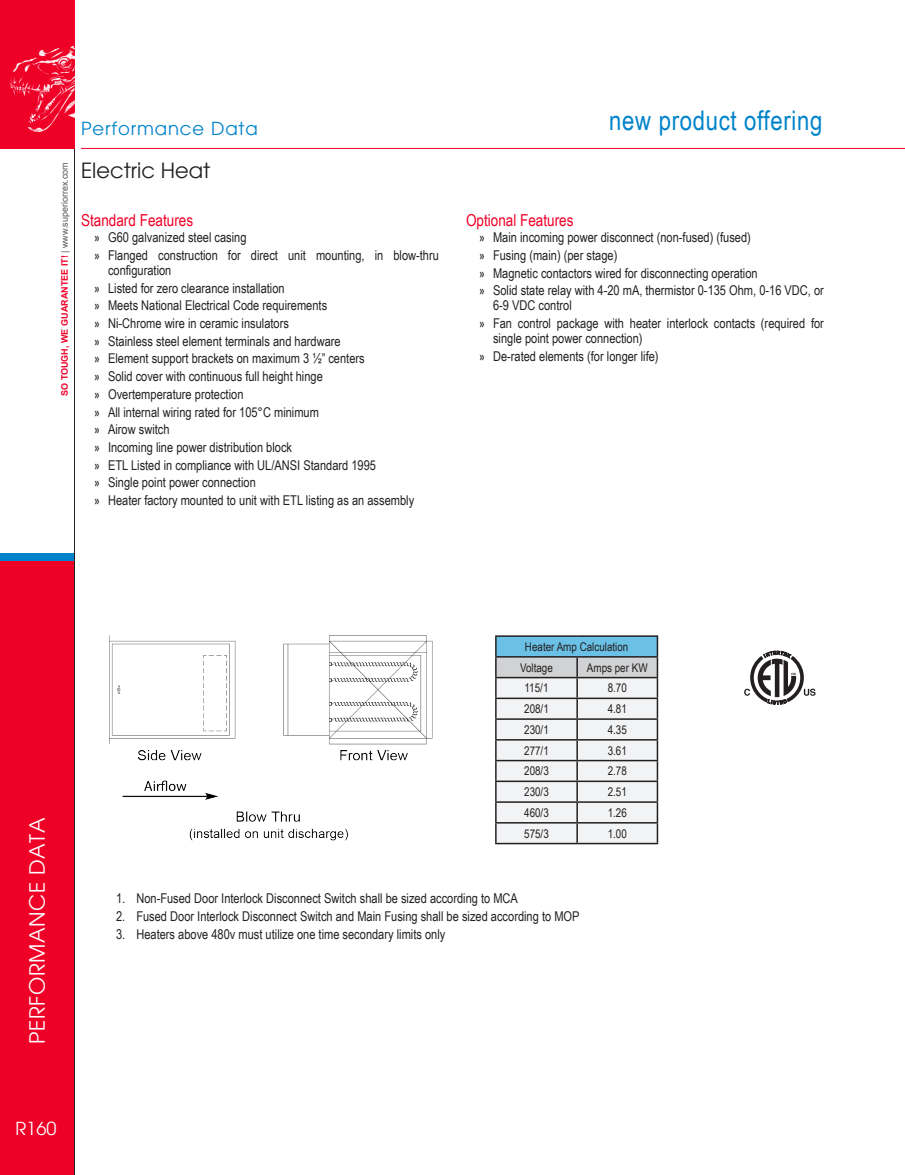
<style>
.page{position:relative;width:905px;height:1175px;background:#fff}
.page>*{position:absolute;margin:0;border:0;box-sizing:border-box;transform-origin:0 0}
.t1{font:27px "Arial Narrow";letter-spacing:.025em;color:#0083ca}
.t2{font:21px "Avant Garde";letter-spacing:.025em;color:#fff}
.Rex_-_catalog_title{font:21px "Avant Garde";color:#231f20}
.t3{font:18px "Avant Garde";letter-spacing:.05em;color:#0083ca}
.t4{font:18px "Avant Garde";color:#fff}
.Rex_2015_-_heading1{font:16.5px "Arial Narrow";color:#ef0027}
.t5{font:13.5px/15px "Arial Narrow";color:#231f20}
.sales_bullet_2{font:12px "Arial Narrow";color:#231f20}
.t6{font:700 9px "Arial";color:#ef0027}
.s1{font-weight:400;color:#57585a}
.s2{font-family:"LT Univers";font-stretch:condensed}
</style>
<div class="page">
<hr style="left:81px;top:148px;width:823px;height:1px;background:#ef0027">
<hr style="left:495px;top:635px;width:82px;height:2px;background:#231f20">
<hr style="left:577px;top:635px;width:81px;height:2px;background:#231f20">
<svg style="left:495px;top:637px;width:163px;height:205px"></svg>
<hr style="left:495px;top:842px;width:82px;height:2px;background:#231f20">
<hr style="left:577px;top:842px;width:81px;height:2px;background:#231f20">
<img style="left:109px;top:635px;width:323px;height:206px">
<svg style="left:744px;top:651px;width:71px;height:53px"></svg>
<div style="left:0;top:553px;width:75px;height:8px;background:#0083ca"></div>
<div style="left:0;top:561px;width:75px;height:613px;background:#ef0027"></div>
<hr style="left:75px;top:0;width:1px;height:1174px;background:#231f20">
<div style="left:0;top:0;width:75px;height:149px;background:#ef0027"></div>
<img style="left:9px;top:45px;width:66px;height:86px">
<p class="t6" style="left:58px;top:396px;width:235px;rotate:-90deg">SO TOUGH, WE GUARANTEE IT! <span class="s1">| www.superiorrex.com</span></p>
<h3 class="t3" style="left:81px;top:118px;width:178px">Performance Data</h3>
<p class="Rex_-_catalog_title" style="left:81px;top:158px;width:131px">Electric Heat</p>
<p class="Rex_2015_-_heading1" style="left:81px;top:208px;width:114px">Standard Features</p>
<p class="t5" style="left:94px;top:229px;width:153px"><span class="s2">»</span> G60 galvanized steel casing</p>
<p class="t5" style="left:108px;top:247px;width:332px;text-indent:-14px"><span class="s2">»</span> Flanged construction for direct unit mounting, in blow-thru configuration</p>
<p class="t5" style="left:94px;top:280px;width:192px"><span class="s2">»</span> Listed for zero clearance installation</p>
<p class="t5" style="left:94px;top:297px;width:234px"><span class="s2">»</span> Meets National Electrical Code requirements</p>
<p class="t5" style="left:94px;top:315px;width:196px"><span class="s2">»</span> Ni-Chrome wire in ceramic insulators</p>
<p class="t5" style="left:94px;top:333px;width:248px"><span class="s2">»</span> Stainless steel element terminals and hardware</p>
<p class="t5" style="left:94px;top:351px;width:272px"><span class="s2">»</span> Element support brackets on maximum 3 ½” centers</p>
<p class="t5" style="left:94px;top:368px;width:230px"><span class="s2">»</span> Solid cover with continuous full height hinge</p>
<p class="t5" style="left:94px;top:386px;width:150px"><span class="s2">»</span> Overtemperature protection</p>
<p class="t5" style="left:94px;top:404px;width:226px"><span class="s2">»</span> All internal wiring rated for 105°C minimum</p>
<p class="t5" style="left:94px;top:421px;width:77px"><span class="s2">»</span> Airow switch</p>
<p class="t5" style="left:94px;top:439px;width:199px"><span class="s2">»</span> Incoming line power distribution block</p>
<p class="t5" style="left:94px;top:457px;width:283px"><span class="s2">»</span> ETL Listed in compliance with UL/ANSI Standard 1995</p>
<p class="t5" style="left:94px;top:474px;width:163px"><span class="s2">»</span> Single point power connection</p>
<p class="t5" style="left:94px;top:492px;width:321px"><span class="s2">»</span> Heater factory mounted to unit with ETL listing as an assembly</p>
<h1 class="t1" style="left:609px;top:101px;width:215px">new product offering</h1>
<p class="Rex_2015_-_heading1" style="left:466px;top:208px;width:109px">Optional Features</p>
<p class="t5" style="left:479px;top:229px;width:273px"><span class="s2">»</span> Main incoming power disconnect (non-fused) (fused)</p>
<p class="t5" style="left:479px;top:247px;width:139px"><span class="s2">»</span> Fusing (main) (per stage)</p>
<p class="t5" style="left:479px;top:265px;width:280px"><span class="s2">»</span> Magnetic contactors wired for disconnecting operation</p>
<p class="t5" style="left:493px;top:282px;width:332px;text-indent:-14px"><span class="s2">»</span> Solid state relay with 4-20 mA, thermistor 0-135 Ohm, 0-16 VDC, or<br>6-9 VDC control</p>
<p class="t5" style="left:493px;top:315px;width:332px;text-indent:-14px"><span class="s2">»</span> Fan control package with heater interlock contacts (required for single point power connection)</p>
<p class="t5" style="left:479px;top:348px;width:180px"><span class="s2">»</span> De-rated elements (for longer life)</p>
<h2 class="t2" style="left:25px;top:1043px;width:227px;rotate:-90deg">PERFORMANCE DATA</h2>
<h3 class="t4" style="left:16px;top:1117px;width:42px">R160</h3>
<p class="sales_bullet_2" style="left:525px;top:638px;width:105px">Heater Amp Calculation</p>
<p class="sales_bullet_2" style="left:520px;top:658px;width:34px">Voltage</p>
<p class="sales_bullet_2" style="left:587px;top:658px;width:62px">Amps per KW</p>
<p class="sales_bullet_2" style="left:524px;top:679px;width:25px">115/1</p>
<p class="sales_bullet_2" style="left:607px;top:679px;width:21px">8.70</p>
<p class="sales_bullet_2" style="left:524px;top:700px;width:26px">208/1</p>
<p class="sales_bullet_2" style="left:607px;top:700px;width:21px">4.81</p>
<p class="sales_bullet_2" style="left:524px;top:721px;width:26px">230/1</p>
<p class="sales_bullet_2" style="left:607px;top:721px;width:21px">4.35</p>
<p class="sales_bullet_2" style="left:524px;top:741px;width:26px">277/1</p>
<p class="sales_bullet_2" style="left:607px;top:741px;width:21px">3.61</p>
<p class="sales_bullet_2" style="left:524px;top:762px;width:26px">208/3</p>
<p class="sales_bullet_2" style="left:607px;top:762px;width:21px">2.78</p>
<p class="sales_bullet_2" style="left:524px;top:783px;width:26px">230/3</p>
<p class="sales_bullet_2" style="left:607px;top:783px;width:21px">2.51</p>
<p class="sales_bullet_2" style="left:524px;top:803px;width:26px">460/3</p>
<p class="sales_bullet_2" style="left:607px;top:803px;width:21px">1.26</p>
<p class="sales_bullet_2" style="left:524px;top:824px;width:26px">575/3</p>
<p class="sales_bullet_2" style="left:607px;top:824px;width:21px">1.00</p>
<p class="t5" style="left:116px;top:890px;width:403px">1. Non-Fused Door Interlock Disconnect Switch shall be sized according to MCA</p>
<p class="t5" style="left:116px;top:908px;width:465px">2. Fused Door Interlock Disconnect Switch and Main Fusing shall be sized according to MOP</p>
<p class="t5" style="left:116px;top:926px;width:331px">3. Heaters above 480v must utilize one time secondary limits only</p>
</div>
